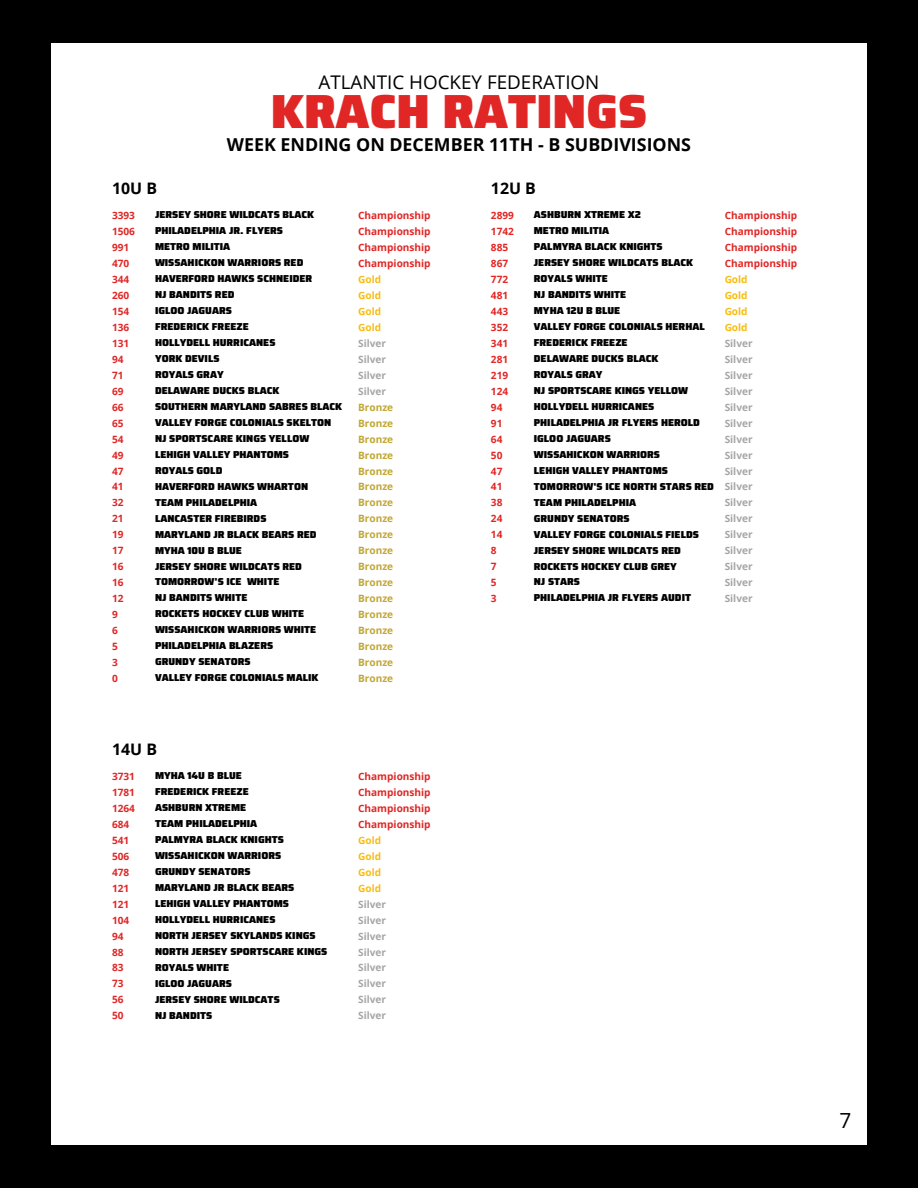
<style>
.page{position:relative;width:918px;height:1188px;background:#000}
.page>*{position:absolute;margin:0;border:0;box-sizing:border-box;transform-origin:0 0}
.t1{font:900 47.85px "Saira";color:#e02726}
.t2{font:20.85px "Open Sans";color:#010101}
.t3{font:18.9px "Open Sans";color:#010101}
.t4{font:700 17.85px "Open Sans";color:#010101}
.t5{font:700 15.9px "Open Sans";color:#010101}
.t6{font:900 10.05px/15.9px "Saira";color:#000}
.t7{font:700 10.05px/15.9px "Open Sans";color:#e02726}
.t8{font:700 10.05px/15.9px "Open Sans";color:#a6a6a6;text-align:justify}
.t9{font:700 10.05px/15.9px "Open Sans";color:#c1a735;text-align:justify}
.t10{font:700 10.05px/15.9px "Open Sans";color:#f9bc10;text-align:justify}
</style>
<div class="page">
<div style="left:51px;top:43px;width:816px;height:1101px;background:#fff"></div>
<h3 class="t3" style="left:318px;top:69px;width:283px">ATLANTIC HOCKEY FEDERATION</h3>
<h1 class="t1" style="left:271px;top:74px;width:378px">KRACH RATINGS</h1>
<h3 class="t4" style="left:227px;top:132px;width:466px">WEEK ENDING ON DECEMBER 11TH - B SUBDIVISIONS</h3>
<h3 class="t5" style="left:112px;top:177px;width:46px">10U B</h3>
<p class="t6" style="left:155px;top:207px;width:189px">JERSEY SHORE WILDCATS BLACK<br>PHILADELPHIA JR. FLYERS<br>METRO MILITIA<br>WISSAHICKON WARRIORS RED<br>HAVERFORD HAWKS SCHNEIDER<br>NJ BANDITS RED<br>IGLOO JAGUARS<br>FREDERICK FREEZE<br>HOLLYDELL HURRICANES<br>YORK DEVILS<br>ROYALS GRAY<br>DELAWARE DUCKS BLACK<br>SOUTHERN MARYLAND SABRES BLACK<br>VALLEY FORGE COLONIALS SKELTON<br>NJ SPORTSCARE KINGS YELLOW<br>LEHIGH VALLEY PHANTOMS<br>ROYALS GOLD<br>HAVERFORD HAWKS WHARTON<br>TEAM PHILADELPHIA<br>LANCASTER FIREBIRDS<br>MARYLAND JR BLACK BEARS RED<br>MYHA 10U B BLUE<br>JERSEY SHORE WILDCATS RED<br>TOMORROW'S ICE WHITE<br>NJ BANDITS WHITE<br>ROCKETS HOCKEY CLUB WHITE<br>WISSAHICKON WARRIORS WHITE<br>PHILADELPHIA BLAZERS<br>GRUNDY SENATORS<br>VALLEY FORGE COLONIALS MALIK</p>
<p class="t7" style="left:358px;top:207px;width:74px;text-align:justify">Championship Championship Championship Championship</p>
<p class="t7" style="left:112px;top:207px;width:25px">3393<br>1506<br>991<br>470<br>344<br>260<br>154<br>136<br>131<br>94<br>71<br>69<br>66<br>65<br>54<br>49<br>47<br>41<br>32<br>21<br>19<br>17<br>16<br>16<br>12<br>9<br>6<br>5<br>3<br>0</p>
<p class="t10" style="left:358px;top:271px;width:25px">Gold Gold Gold Gold</p>
<p class="t8" style="left:358px;top:335px;width:29px">Silver Silver Silver Silver</p>
<p class="t9" style="left:358px;top:399px;width:37px">Bronze Bronze Bronze Bronze Bronze Bronze Bronze Bronze Bronze Bronze Bronze Bronze Bronze Bronze Bronze Bronze Bronze Bronze</p>
<h3 class="t5" style="left:112px;top:738px;width:46px">14U B</h3>
<p class="t6" style="left:155px;top:768px;width:174px">MYHA 14U B BLUE<br>FREDERICK FREEZE<br>ASHBURN XTREME<br>TEAM PHILADELPHIA<br>PALMYRA BLACK KNIGHTS<br>WISSAHICKON WARRIORS<br>GRUNDY SENATORS<br>MARYLAND JR BLACK BEARS<br>LEHIGH VALLEY PHANTOMS<br>HOLLYDELL HURRICANES<br>NORTH JERSEY SKYLANDS KINGS<br>NORTH JERSEY SPORTSCARE KINGS<br>ROYALS WHITE<br>IGLOO JAGUARS<br>JERSEY SHORE WILDCATS<br>NJ BANDITS</p>
<p class="t7" style="left:358px;top:768px;width:74px;text-align:justify">Championship Championship Championship Championship</p>
<p class="t7" style="left:112px;top:768px;width:25px">3731<br>1781<br>1264<br>684<br>541<br>506<br>478<br>121<br>121<br>104<br>94<br>88<br>83<br>73<br>56<br>50</p>
<p class="t10" style="left:358px;top:832px;width:25px">Gold Gold Gold Gold</p>
<p class="t8" style="left:358px;top:896px;width:29px">Silver Silver Silver Silver Silver Silver Silver Silver</p>
<h3 class="t5" style="left:491px;top:177px;width:46px">12U B</h3>
<p class="t6" style="left:534px;top:207px;width:182px">ASHBURN XTREME X2<br>METRO MILITIA<br>PALMYRA BLACK KNIGHTS<br>JERSEY SHORE WILDCATS BLACK<br>ROYALS WHITE<br>NJ BANDITS WHITE<br>MYHA 12U B BLUE<br>VALLEY FORGE COLONIALS HERHAL<br>FREDERICK FREEZE<br>DELAWARE DUCKS BLACK<br>ROYALS GRAY<br>NJ SPORTSCARE KINGS YELLOW<br>HOLLYDELL HURRICANES<br>PHILADELPHIA JR FLYERS HEROLD<br>IGLOO JAGUARS<br>WISSAHICKON WARRIORS<br>LEHIGH VALLEY PHANTOMS<br>TOMORROW'S ICE NORTH STARS RED<br>TEAM PHILADELPHIA<br>GRUNDY SENATORS<br>VALLEY FORGE COLONIALS FIELDS<br>JERSEY SHORE WILDCATS RED<br>ROCKETS HOCKEY CLUB GREY<br>NJ STARS<br>PHILADELPHIA JR FLYERS AUDIT</p>
<p class="t7" style="left:725px;top:207px;width:74px;text-align:justify">Championship Championship Championship Championship</p>
<p class="t7" style="left:491px;top:207px;width:25px">2899<br>1742<br>885<br>867<br>772<br>481<br>443<br>352<br>341<br>281<br>219<br>124<br>94<br>91<br>64<br>50<br>47<br>41<br>38<br>24<br>14<br>8<br>7<br>5<br>3</p>
<p class="t10" style="left:725px;top:271px;width:25px">Gold Gold Gold Gold</p>
<p class="t8" style="left:725px;top:335px;width:29px">Silver Silver Silver Silver Silver Silver Silver Silver Silver Silver Silver Silver Silver Silver Silver Silver Silver</p>
<h2 class="t2" style="left:840px;top:1106px;width:13px">7</h2>
</div>
